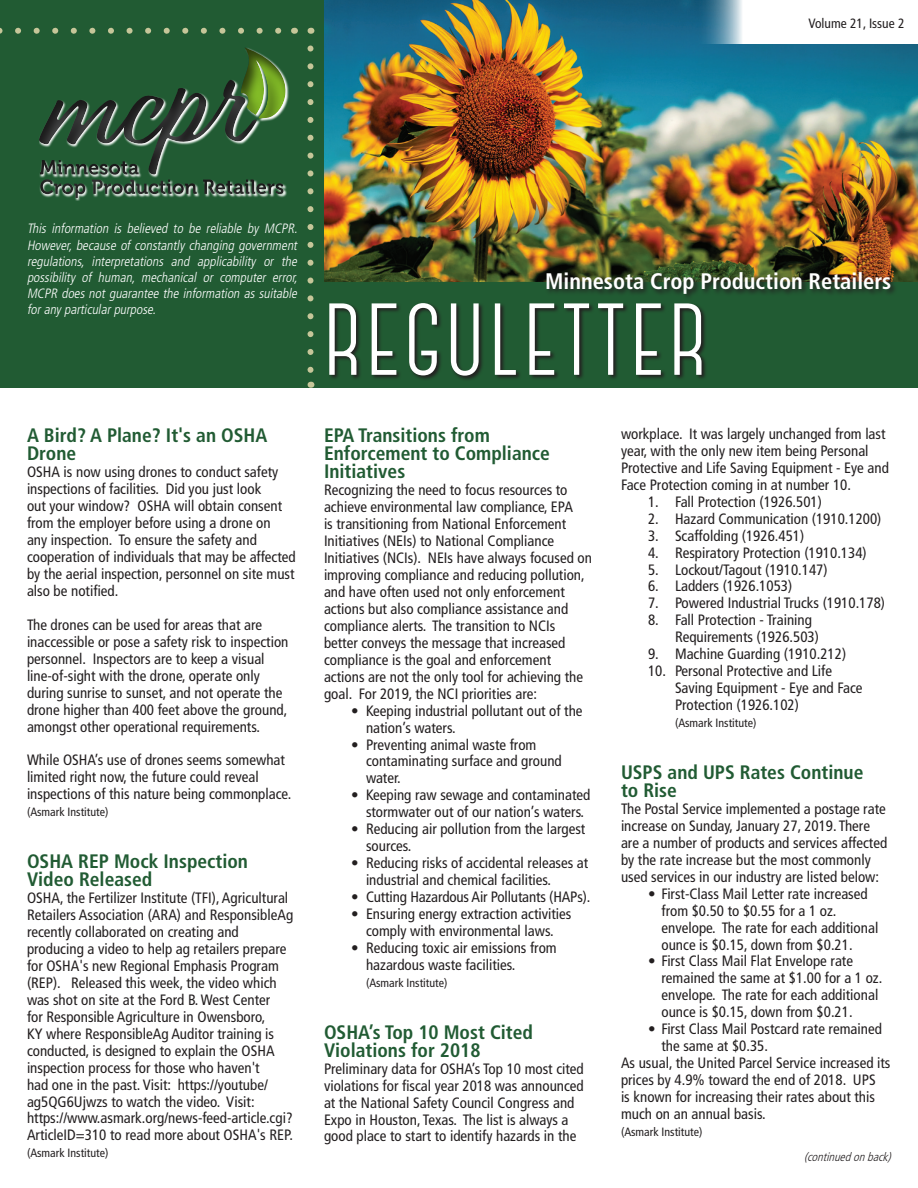
<style>
.page{position:relative;width:918px;height:1188px;background:#fff}
.page>*{position:absolute;margin:0;border:0;box-sizing:border-box;transform-origin:0 0}
.t1{font:700 102px "Canter";letter-spacing:.05em;color:#fff}
.t2{font:700 condensed 22.5px "Frutiger LT Std";color:#fff}
.Headline{font:700 condensed 19.5px/18px "Frutiger LT Std";color:#215b33}
.Main_body_copy{font:condensed 15px/17px "Frutiger LT Std";color:#231f20}
.t3{font:italic 300 condensed 13.5px/16.2px "Frutiger LT Std";color:#fff;text-align:justify}
.t4{font:condensed 13.5px "Frutiger LT Std";color:#231f20}
.Main_body_copy-2{font:condensed 12px "Frutiger LT Std";color:#231f20}
.t5{font:italic 300 condensed 12px "Frutiger LT Std";color:#231f20}
</style>
<div class="page">
<div style="left:0;top:0;width:918px;height:388px;background:#215b33"></div>
<img style="left:324px;top:0;width:594px;height:282px">
<svg style="left:696px;top:0;width:222px;height:44px;background:#dde8ed"></svg>
<svg style="left:330px;top:303px;width:376px;height:77px"></svg>
<svg style="left:546px;top:270px;width:352px;height:27px"></svg>
<svg style="left:0;top:28px;width:282px;height:6px"></svg>
<svg style="left:308px;top:48px;width:6px;height:325px"></svg>
<div style="left:38px;top:46px;width:249px;height:153px;background:#231f20;opacity:.75"></div>
<p class="t4" style="left:808px;top:15px;width:98px">Volume 21, Issue 2</p>
<p class="t3" style="left:27px;top:221px;width:275px">This information is believed to be reliable by MCPR.<br>However, because of constantly changing government regulations, interpretations and applicability or the possibility of human, mechanical or computer error, MCPR does not guarantee the information as suitable foranyparticularpurpose.</p>
<p class="Headline" style="left:27px;top:427px;width:242px">A Bird? A Plane? It's an OSHA<br>Drone</p>
<p class="Main_body_copy" style="left:27px;top:464px;width:270px">OSHA is now using drones to conduct safety inspections of facilities. Did you just look<br>out your window? OSHA will obtain consent from the employer before using a drone on<br>any inspection. To ensure the safety and cooperation of individuals that may be affected by the aerial inspection, personnel on site must also be notified.</p>
<p class="Main_body_copy" style="left:27px;top:616px;width:263px">The drones can be used for areas that are inaccessible or pose a safety risk to inspection personnel. Inspectors are to keep a visual line-of-sight with the drone, operate only during sunrise to sunset, and not operate the drone higher than 400 feet above the ground, amongst other operational requirements.</p>
<p class="Main_body_copy" style="left:27px;top:752px;width:266px">While OSHA’s use of drones seems somewhat limited right now, the future could reveal inspections of this nature being commonplace.</p>
<p class="Main_body_copy-2" style="left:27px;top:805px;width:83px">(Asmark Institute)</p>
<p class="Headline" style="left:27px;top:852px;width:223px">OSHA REP Mock Inspection<br>Video Released</p>
<p class="Main_body_copy" style="left:27px;top:890px;width:268px">OSHA, the Fertilizer Institute (TFI), Agricultural Retailers Association (ARA) and ResponsibleAg recently collaborated on creating and producing a video to help ag retailers prepare for OSHA's new Regional Emphasis Program (REP). Released this week, the video which was shot on site at the Ford B. West Center<br>for Responsible Agriculture in Owensboro,<br>KY where ResponsibleAg Auditor training is conducted, is designed to explain the OSHA inspection process for those who haven't<br>had one in the past. Visit: https://youtube/ ag5QG6Ujwzs to watch the video. Visit: https://www.asmark.org/news-feed-article.cgi?<br>ArticleID=310 to read more about OSHA's REP.</p>
<p class="Main_body_copy-2" style="left:27px;top:1146px;width:83px">(Asmark Institute)</p>
<p class="t2" style="left:545px;top:267px;width:348px">Minnesota Crop Production Retailers</p>
<p class="t1" style="left:324px;top:290px;width:384px">REGULETTER</p>
<p class="Headline" style="left:324px;top:427px;width:227px">EPA Transitions from<br>Enforcement to Compliance<br>Initiatives</p>
<p class="Main_body_copy" style="left:324px;top:482px;width:270px">Recognizing the need to focus resources to achieve environmental law compliance, EPA<br>is transitioning from National Enforcement Initiatives (NEIs) to National Compliance Initiatives (NCIs). NEIs have always focused on improving compliance and reducing pollution, and have often used not only enforcement actions but also compliance assistance and compliance alerts. The transition to NCIs better conveys the message that increased compliance is the goal and enforcement actions are not the only tool for achieving the goal. For 2019, the NCI priorities are:</p>
<p class="Main_body_copy" style="left:366px;top:702px;width:218px;text-indent:-15px">• Keeping industrial pollutant out of the nation’s waters.</p>
<p class="Main_body_copy" style="left:366px;top:736px;width:197px;text-indent:-15px">• Preventing animal waste from contaminating surface and ground water.</p>
<p class="Main_body_copy" style="left:351px;top:787px;width:241px;text-align:center">• Keeping raw sewage and contaminated stormwater out of our nation’s waters.</p>
<p class="Main_body_copy" style="left:366px;top:821px;width:221px;text-indent:-15px">• Reducing air pollution from the largest sources.</p>
<p class="Main_body_copy" style="left:366px;top:855px;width:224px;text-indent:-15px">• Reducing risks of accidental releases at industrial and chemical facilities.</p>
<p class="Main_body_copy" style="left:351px;top:888px;width:241px">• Cutting Hazardous Air Pollutants (HAPs).</p>
<p class="Main_body_copy" style="left:351px;top:905px;width:222px;text-align:center">• Ensuring energy extraction activities comply with environmental laws.</p>
<p class="Main_body_copy" style="left:366px;top:939px;width:192px;text-indent:-15px">• Reducing toxic air emissions from hazardous waste facilities.</p>
<p class="Main_body_copy-2" style="left:366px;top:976px;width:83px">(Asmark Institute)</p>
<p class="Headline" style="left:324px;top:1023px;width:211px">OSHA’s Top 10 Most Cited<br>Violations for 2018</p>
<p class="Main_body_copy" style="left:324px;top:1060px;width:261px">Preliminary data for OSHA’s Top 10 most cited violations for fiscal year 2018 was announced at the National Safety Council Congress and Expo in Houston, Texas. The list is always a good place to start to identify hazards in the</p>
<p class="Main_body_copy" style="left:621px;top:425px;width:269px">workplace. It was largely unchanged from last year, with the only new item being Personal Protective and Life Saving Equipment - Eye and Face Protection coming in at number 10.</p>
<p class="Main_body_copy" style="left:648px;top:493px;width:175px">1. Fall Protection (1926.501)</p>
<p class="Main_body_copy" style="left:648px;top:510px;width:235px">2. Hazard Communication (1910.1200)</p>
<p class="Main_body_copy" style="left:648px;top:527px;width:158px">3. Scaffolding (1926.451)</p>
<p class="Main_body_copy" style="left:648px;top:544px;width:220px">4. Respiratory Protection (1910.134)</p>
<p class="Main_body_copy" style="left:648px;top:561px;width:181px">5. Lockout/Tagout (1910.147)</p>
<p class="Main_body_copy" style="left:648px;top:578px;width:146px">6. Ladders (1926.1053)</p>
<p class="Main_body_copy" style="left:648px;top:595px;width:239px">7. Powered Industrial Trucks (1910.178)</p>
<p class="Main_body_copy" style="left:675px;top:612px;width:145px;text-indent:-27px">8. Fall Protection - Training<br>Requirements (1926.503)</p>
<p class="Main_body_copy" style="left:648px;top:646px;width:200px">9. Machine Guarding (1910.212)</p>
<p class="Main_body_copy" style="left:675px;top:663px;width:189px;text-indent:-27px">10. Personal Protective and Life<br>Saving Equipment - Eye and Face<br>Protection (1926.102)</p>
<p class="Main_body_copy-2" style="left:675px;top:716px;width:83px">(Asmark Institute)</p>
<p class="Headline" style="left:621px;top:763px;width:244px">USPS and UPS Rates Continue to Rise</p>
<p class="Main_body_copy" style="left:621px;top:800px;width:268px">The Postal Service implemented a postage rate increase on Sunday, January 27, 2019. There are a number of products and services affected by the rate increase but the most commonly used services in our industry are listed below:</p>
<p class="Main_body_copy" style="left:662px;top:885px;width:218px;text-indent:-14px">• First-Class Mail Letter rate increased from $0.50 to $0.55 for a 1 oz. envelope. The rate for each additional ounce is $0.15, down from $0.21.</p>
<p class="Main_body_copy" style="left:662px;top:953px;width:222px;text-indent:-14px">• First Class Mail Flat Envelope rate remained the same at $1.00 for a 1 oz. envelope. The rate for each additional ounce is $0.15, down from $0.21.</p>
<p class="Main_body_copy" style="left:662px;top:1021px;width:222px;text-indent:-14px">• First Class Mail Postcard rate remained the same at $0.35.</p>
<p class="Main_body_copy" style="left:621px;top:1055px;width:271px">As usual, the United Parcel Service increased its prices by 4.9% toward the end of 2018. UPS<br>is known for increasing their rates about this much on an annual basis.</p>
<p class="Main_body_copy-2" style="left:621px;top:1125px;width:83px">(Asmark Institute)</p>
<p class="t5" style="left:804px;top:1150px;width:92px">(continuedonback)</p>
</div>
